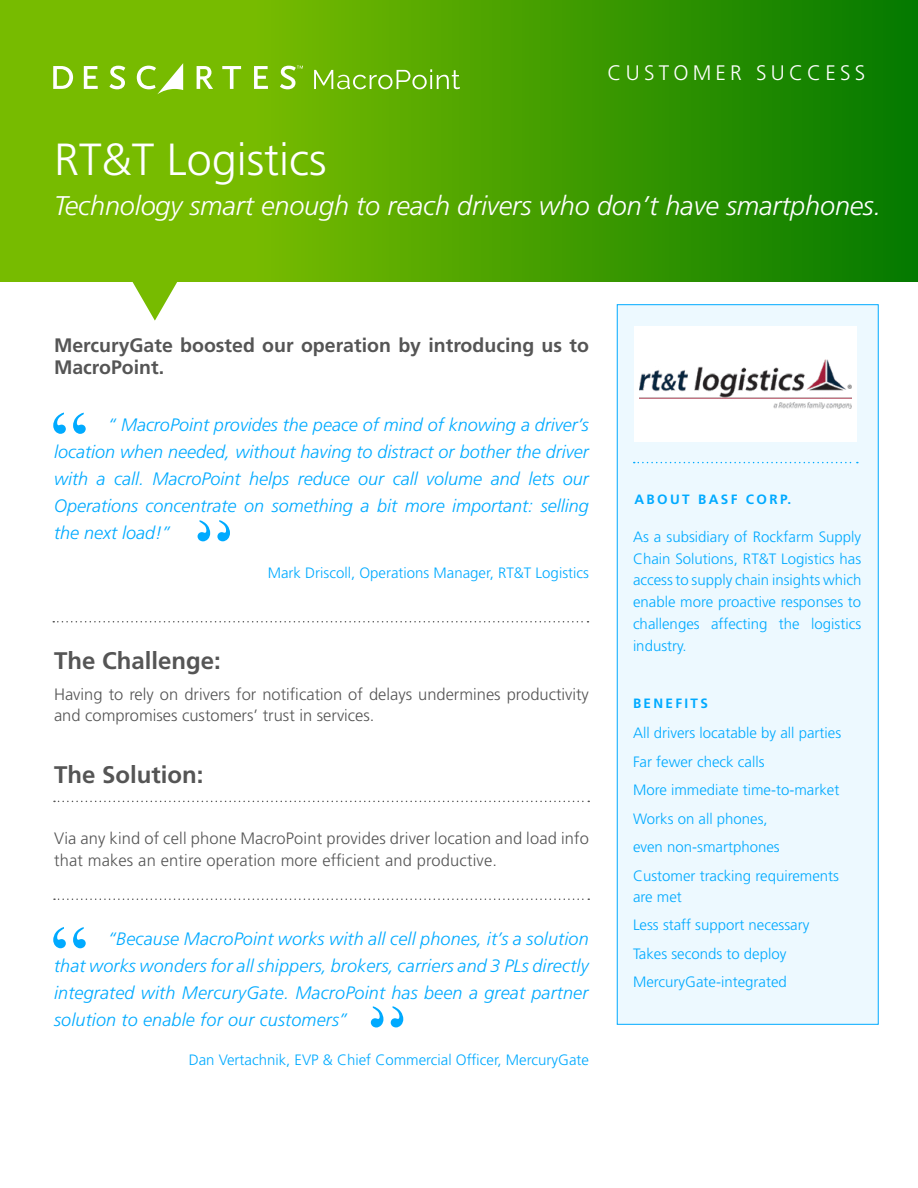
<style>
.page{position:relative;width:918px;height:1188px;background:#fff}
.page>*{position:absolute;margin:0;border:0;box-sizing:border-box;transform-origin:0 0}
.t1{font:300 45px "Frutiger LT Std";color:#fff}
.t2{font:italic 300 27px "Frutiger LT Std";letter-spacing:-.005em;color:#fff}
.t3{font:700 24px "Frutiger LT Std";color:#555}
.t4{font:300 21px "Frutiger LT Std";letter-spacing:.2em;color:#fff}
.t5{font:700 19.5px/21.8px "Frutiger LT Std";color:#555}
.t6{font:italic 300 18px/27px "Frutiger LT Std";letter-spacing:.005em;color:#0af;text-align:justify}
.t7{font:300 16.5px/21.8px "Frutiger LT Std";color:#555}
.t8{font:300 15px/28.5px "Frutiger LT Std";color:#0af}
.t9{font:700 13.5px "Frutiger LT Std";letter-spacing:.175em;color:#0af}
</style>
<div class="page">
<svg style="left:132px;top:282px;width:45px;height:39px"></svg>
<svg style="left:0;top:0;width:918px;height:282px;background:#4ca200"></svg>
<div style="left:617px;top:304px;width:261px;height:720px;background:#edf9ff;border:1px solid #0af"></div>
<svg style="left:634px;top:462px;width:224px;height:1px"></svg>
<svg style="left:53px;top:412px;width:33px;height:22px"></svg>
<svg style="left:198px;top:520px;width:32px;height:21px"></svg>
<div style="left:634px;top:326px;width:223px;height:116px;background:#fff"></div>
<img style="left:639px;top:360px;width:213px;height:48px">
<svg style="left:53px;top:66px;width:20px;height:23px"></svg>
<svg style="left:84px;top:66px;width:14px;height:23px"></svg>
<svg style="left:109px;top:66px;width:16px;height:23px"></svg>
<svg style="left:137px;top:63px;width:46px;height:31px"></svg>
<svg style="left:197px;top:66px;width:16px;height:23px"></svg>
<svg style="left:222px;top:66px;width:19px;height:23px"></svg>
<svg style="left:254px;top:66px;width:14px;height:23px"></svg>
<svg style="left:280px;top:66px;width:23px;height:23px"></svg>
<svg style="left:314px;top:69px;width:146px;height:20px;background:#83bf39"></svg>
<svg style="left:53px;top:621px;width:536px;height:1px"></svg>
<svg style="left:54px;top:801px;width:535px;height:1px"></svg>
<svg style="left:53px;top:927px;width:33px;height:21px"></svg>
<svg style="left:371px;top:1006px;width:32px;height:21px"></svg>
<svg style="left:54px;top:898px;width:535px;height:2px"></svg>
<h3 class="t4" style="left:608px;top:61px;width:259px">CUSTOMER SUCCESS</h3>
<h1 class="t1" style="left:54px;top:134px;width:274px">RT&amp;T Logistics</h1>
<h2 class="t2" style="left:54px;top:190px;width:829px">Technology smart enough to reach drivers who don’t have smartphones.</h2>
<h3 class="t5" style="left:54px;top:334px;width:537px">MercuryGate boosted our operation by introducing us to<br>MacroPoint.</h3>
<p class="t6" style="left:54px;top:412px;width:536px;text-indent:54px">“ MacroPoint provides the peace of mind of knowing a driver’s location when needed, without having to distract or bother the driver with a call. MacroPoint helps reduce our call volume and lets our Operations concentrate on something a bit more important: selling the next load!”</p>
<p class="t8" style="left:268px;top:559px;width:323px">Mark Driscoll, Operations Manager, RT&amp;T Logistics</p>
<h3 class="t3" style="left:54px;top:646px;width:168px">The Challenge:</h3>
<p class="t7" style="left:54px;top:683px;width:536px">Having to rely on drivers for notification of delays undermines productivity and compromises customers’ trust in services.</p>
<h3 class="t3" style="left:54px;top:760px;width:151px">The Solution:</h3>
<p class="t7" style="left:54px;top:828px;width:537px">Via any kind of cell phone MacroPoint provides driver location and load info that makes an entire operation more efficient and productive.</p>
<p class="t6" style="left:54px;top:925px;width:536px;text-indent:54px">“Because MacroPoint works with all cell phones, it’s a solution that works wonders for all shippers, brokers, carriers and 3 PLs directly integrated with MercuryGate. MacroPoint has been a great partner solution to enable for our customers”</p>
<p class="t8" style="left:189px;top:1046px;width:402px">Dan Vertachnik, EVP &amp; Chief Commercial Officer, MercuryGate</p>
<p class="t9" style="left:634px;top:491px;width:158px">ABOUT BASF CORP.</p>
<p class="t8" style="left:633px;top:526px;width:230px;line-height:21.8px;text-align:justify">As a subsidiary of Rockfarm Supply Chain Solutions, RT&amp;T Logistics has access to supply chain insights which enable more proactive responses to challenges affecting the logistics industry.</p>
<p class="t9" style="left:633px;top:696px;width:77px">BENEFITS</p>
<p class="t8" style="left:633px;top:719px;width:210px">All drivers locatable by all parties<br>Far fewer check calls<br>More immediate time-to-market<br>Works on all phones,<br>even non-smartphones<br>Customer tracking requirements</p>
<p class="t8" style="left:633px;top:883px;width:178px">are met<br>Less staff support necessary<br>Takes seconds to deploy<br>MercuryGate-integrated</p>
</div>
